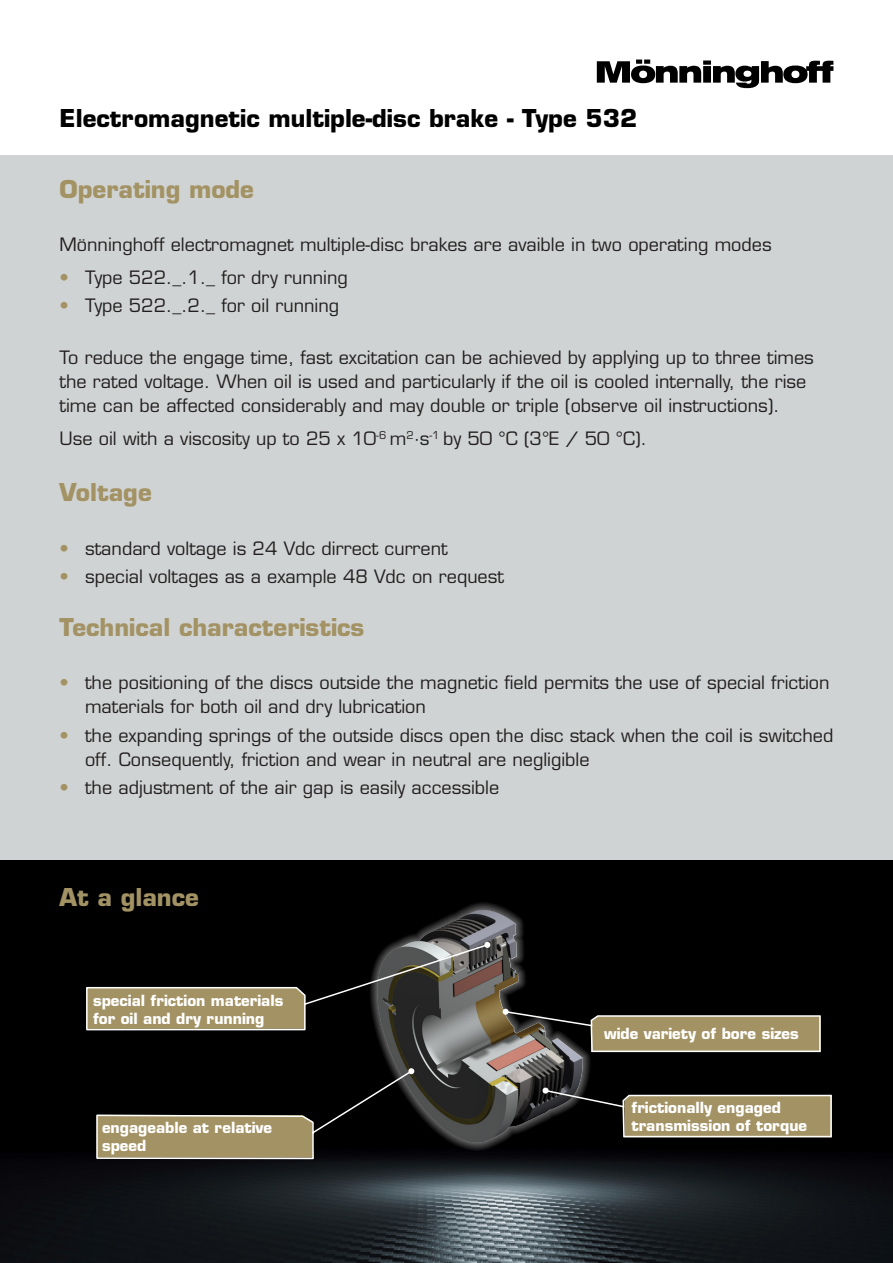
<style>
.page{position:relative;width:893px;height:1263px;background:#fff}
.page>*{position:absolute;margin:0;border:0;box-sizing:border-box;transform-origin:0 0}
.Überschrift_H2{font:700 24px "Eurostile LT Std";color:#a39263}
.Überschrift_H1{font:700 24px "Eurostile LT Std";color:#000001}
.Fließtext{font:18px/24px "Eurostile LT Std";color:#231f20}
.Fließtext_weiß{font:700 15px/18px "Eurostile LT Std";color:#fff}
.s1{color:#a39263}
</style>
<div class="page">
<div style="left:0;top:156px;width:893px;height:720px;background:#d0d3d3"></div>
<svg style="left:597px;top:60px;width:236px;height:28px"></svg>
<img style="left:0;top:861px;width:893px;height:402px">
<div style="left:369px;top:901px;width:222px;height:250px;background:#fff;opacity:.75"></div>
<img style="left:443px;top:910px;width:39px;height:16px">
<svg style="left:542px;top:1087px;width:290px;height:51px;background:#6c6349"></svg>
<svg style="left:85px;top:942px;width:405px;height:89px;background:#454134"></svg>
<svg style="left:96px;top:1068px;width:318px;height:92px;background:#3a3527"></svg>
<svg style="left:503px;top:1009px;width:318px;height:44px;background:#7b7055"></svg>
<p class="Überschrift_H1" style="left:60px;top:103px;width:579px">Electromagnetic multiple-disc brake - Type 532</p>
<p class="Überschrift_H2" style="left:60px;top:174px;width:196px">Operating mode</p>
<p class="Fließtext" style="left:60px;top:233px;width:714px">Mönninghoff electromagnet multiple-disc brakes are avaible in two operating modes</p>
<p class="Fließtext" style="left:60px;top:265px;width:290px"><span class="s1">•</span> Type 522._.1._ for dry running</p>
<p class="Fließtext" style="left:60px;top:294px;width:281px"><span class="s1">•</span> Type 522._.2._ for oil running</p>
<p class="Fließtext" style="left:60px;top:346px;width:756px">To reduce the engage time, fast excitation can be achieved by applying up to three times the rated voltage. When oil is used and particularly if the oil is cooled internally, the rise time can be affected considerably and may double or triple (observe oil instructions).</p>
<p class="Fließtext" style="left:60px;top:426px;width:589px">Use oil with a viscosity up to 25 x 10<sup>-6</sup> m<sup>2</sup>∙s<sup>-1</sup> by 50 °C (3°E / 50 °C).</p>
<p class="Überschrift_H2" style="left:60px;top:478px;width:94px">Voltage</p>
<p class="Fließtext" style="left:60px;top:537px;width:390px"><span class="s1">•</span> standard voltage is 24 Vdc dirrect current</p>
<p class="Fließtext" style="left:60px;top:565px;width:446px"><span class="s1">•</span> special voltages as a example 48 Vdc on request</p>
<p class="Überschrift_H2" style="left:60px;top:612px;width:306px">Technical characteristics</p>
<p class="Fließtext" style="left:85px;top:671px;width:746px;text-indent:-26px"><span class="s1">•</span> the positioning of the discs outside the magnetic field permits the use of special friction materials for both oil and dry lubrication</p>
<p class="Fließtext" style="left:85px;top:723px;width:750px;text-indent:-26px"><span class="s1">•</span> the expanding springs of the outside discs open the disc stack when the coil is switched off. Consequently, friction and wear in neutral are negligible</p>
<p class="Fließtext" style="left:60px;top:775px;width:441px"><span class="s1">•</span> the adjustment of the air gap is easily accessible</p>
<p class="Überschrift_H2" style="left:60px;top:882px;width:141px">At a glance</p>
<p class="Fließtext_weiß" style="left:93px;top:991px;width:192px">special friction materials for oil and dry running</p>
<p class="Fließtext_weiß" style="left:102px;top:1119px;width:172px">engageable at relative speed</p>
<p class="Fließtext_weiß" style="left:604px;top:1024px;width:196px">wide variety of bore sizes</p>
<p class="Fließtext_weiß" style="left:631px;top:1099px;width:151px">frictionally engaged</p>
<p class="Fließtext_weiß" style="left:631px;top:1117px;width:177px">transmission of torque</p>
</div>
